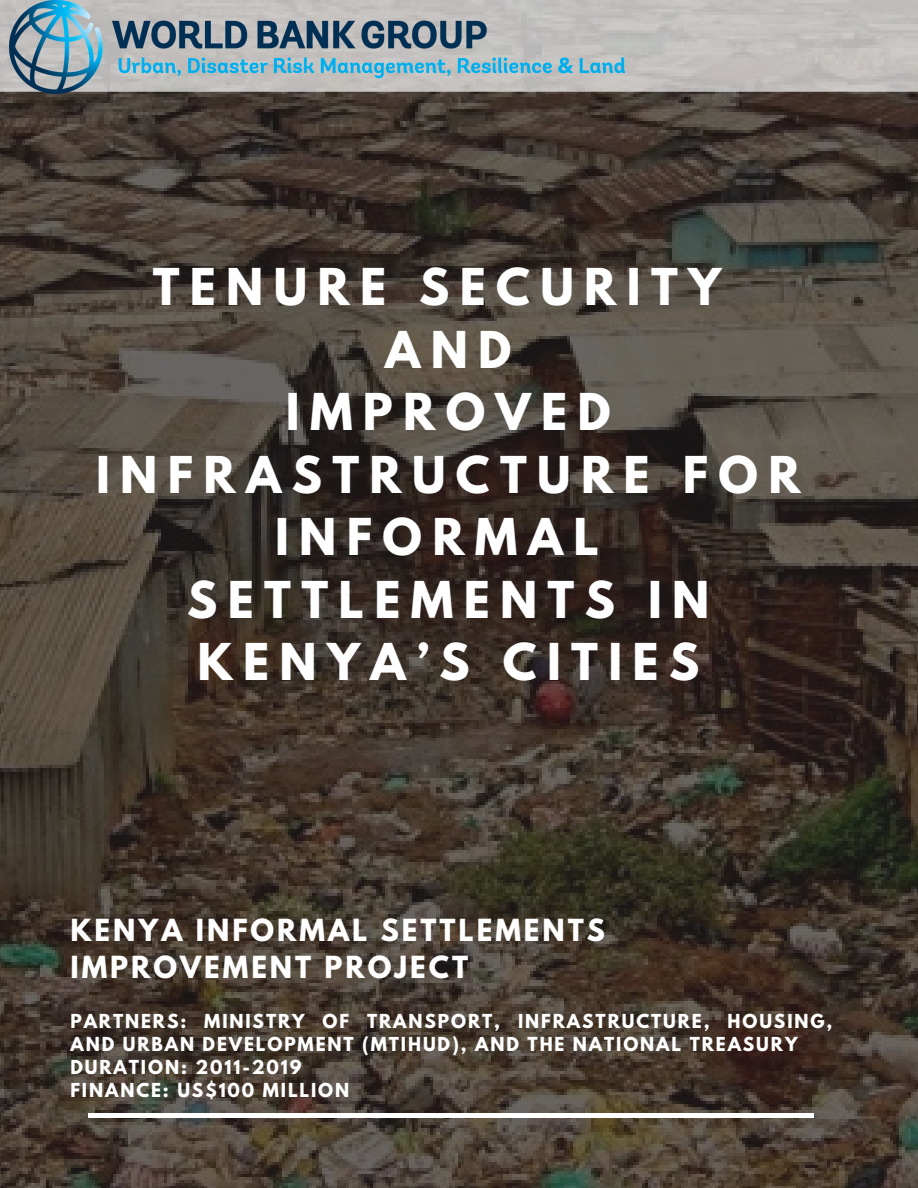
<style>
.page{position:relative;width:918px;height:1188px;background:#fff}
.page>*{position:absolute;margin:0;border:0;box-sizing:border-box;transform-origin:0 0}
.t1{font:700 45px/62.4px "League Spartan";letter-spacing:.23em;color:#fff;text-align:center}
.t2{font:700 27px/37.2px "League Spartan";letter-spacing:.11em;color:#fff}
.t3{font:700 17.1px/23.1px "League Spartan";letter-spacing:.11em;color:#fff}
</style>
<div class="page">
<img style="left:0;top:92px;width:918px;height:1096px">
<hr style="left:89px;top:1114px;width:725px;height:3px;background:#fff">
<svg style="left:0;top:0;width:918px;height:92px;background:#c2bfbd"></svg>
<img style="left:9px;top:0;width:616px;height:93px">
<h1 class="t1" style="left:96px;top:262px;width:706px">TENURE SECURITY<br>AND<br>IMPROVED<br>INFRASTRUCTURE FOR<br>INFORMAL<br>SETTLEMENTS IN<br>KENYA’S CITIES</h1>
<h2 class="t2" style="left:70px;top:914px;width:536px">KENYA INFORMAL SETTLEMENTS<br>IMPROVEMENT PROJECT</h2>
<p class="t3" style="left:70px;top:1012px;width:764px">PARTNERS: MINISTRY OF TRANSPORT, INFRASTRUCTURE, HOUSING, AND URBAN DEVELOPMENT (MTIHUD), AND THE NATIONAL TREASURY DURATION: 2011-2019<br>FINANCE: US$100 MILLION</p>
</div>
